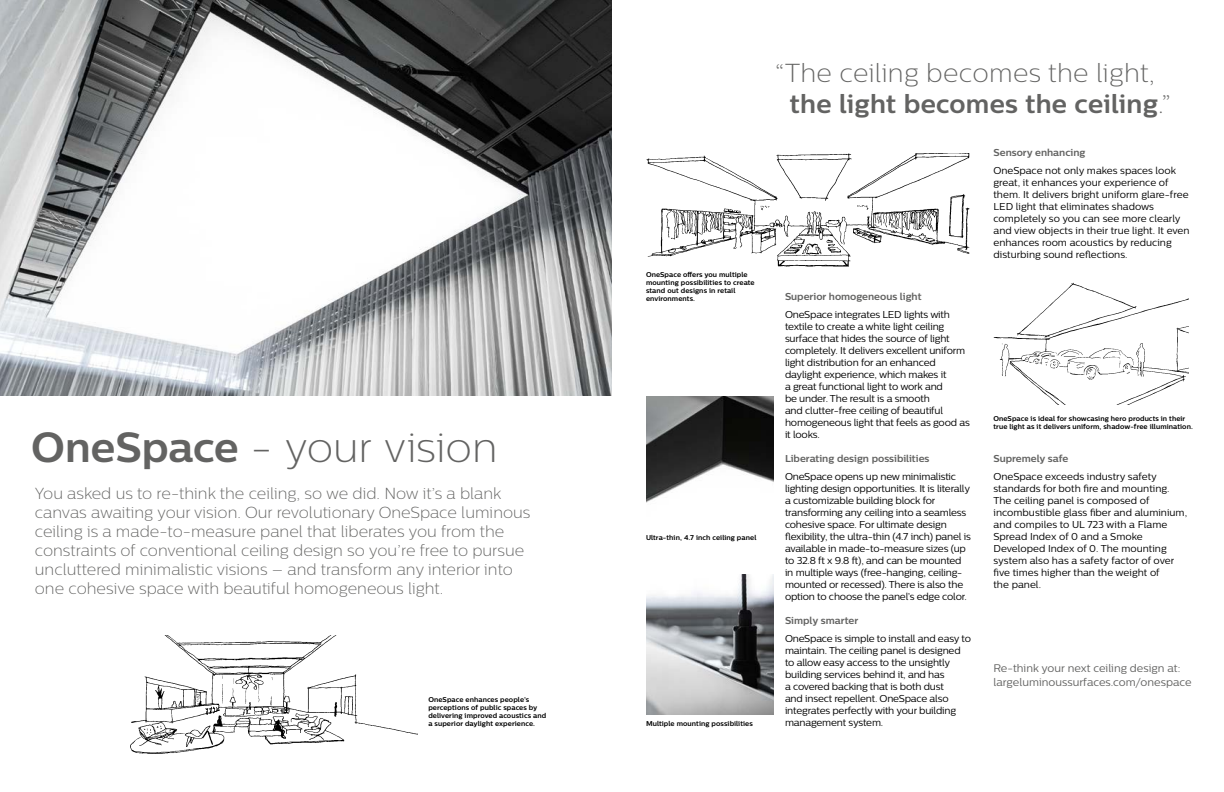
<style>
.page{position:relative;width:1224px;height:792px;background:#fff}
.page>*{position:absolute;margin:0;border:0;box-sizing:border-box;transform-origin:0 0}
.t1{font:42px "Centrale Sans X Light";letter-spacing:-.005em;color:#636362}
.t2{font:26px "Centrale Sans X Light";letter-spacing:.01em;color:#636362}
.t3{font:700 26px "Centrale Sans";letter-spacing:.01em;color:#636362}
.t4{font:16px/19px "Centrale Sans X Light";color:#636362}
.t5{font:11px/13.2px "Centrale Sans";color:#636362}
.t6{font:10px/12px "Centrale Sans";letter-spacing:-.02em;color:#000}
.t7{font:10px/12px "Centrale Sans";color:#000}
.t8{font:700 10px "Centrale Sans";color:#636362}
.t9{font:700 7px/8px "Centrale Sans";letter-spacing:.01em;color:#000}
.s1{font-family:"Centrale Sans";font-weight:700}
.s2{font-family:"Centrale Sans X Light";font-weight:400}
</style>
<div class="page">
<img style="left:131px;top:635px;width:287px;height:119px">
<img style="left:646px;top:153px;width:324px;height:114px">
<img style="left:993px;top:282px;width:195px;height:123px">
<img style="left:646px;top:396px;width:127px;height:107px">
<img style="left:646px;top:575px;width:127px;height:139px">
<img style="left:0;top:0;width:612px;height:396px">
<h1 class="t1" style="left:31px;top:424px;width:468px"><span class="s1">OneSpace</span> - your vision</h1>
<p class="t4" style="left:35px;top:484px;width:497px">You asked us to re-think the ceiling, so we did. Now it’s a blank canvas awaiting your vision. Our revolutionary OneSpace luminous ceiling is a made-to-measure panel that liberates you from the constraints of conventional ceiling design so you’re free to pursue uncluttered minimalistic visions – and transform any interior into one cohesive space with beautiful homogeneous light.</p>
<p class="t9" style="left:428px;top:695px;width:119px">OneSpace enhances people’s perceptions of public spaces by delivering improved acoustics and a superior daylight experience.</p>
<p class="t9" style="left:646px;top:271px;width:110px">OneSpace offers you multiple mounting possibilities to create stand out designs in retail environments.</p>
<p class="t9" style="left:646px;top:533px;width:112px">Ultra-thin, 4.7 inch ceiling panel</p>
<p class="t9" style="left:646px;top:719px;width:108px">Multiple mounting possibilities</p>
<h2 class="t2" style="left:775px;top:59px;width:382px">“The ceiling becomes the light,</h2>
<h2 class="t3" style="left:790px;top:89px;width:383px">the light becomes the ceiling<span class="s2">.”</span></h2>
<p class="t8" style="left:785px;top:290px;width:138px">Superior homogeneous light</p>
<p class="t6" style="left:785px;top:308px;width:186px">OneSpace integrates LED lights with textile to create a white light ceiling surface that hides the source of light completely. It delivers excellent uniform light distribution for an enhanced daylight experience, which makes it<br>a great functional light to work and<br>be under. The result is a smooth<br>and clutter-free ceiling of beautiful homogeneous light that feels as good as it looks.</p>
<p class="t8" style="left:785px;top:452px;width:146px">Liberating design possibilities</p>
<p class="t6" style="left:785px;top:470px;width:187px">OneSpace opens up new minimalistic lighting design opportunities. It is literally a customizable building block for transforming any ceiling into a seamless cohesive space. For ultimate design flexibility, the ultra-thin (4.7 inch) panel is available in made-to-measure sizes (up to 32.8 ft x 9.8 ft), and can be mounted in multiple ways (free-hanging, ceiling&shy;mounted or recessed). There is also the option to choose the panel’s edge color.</p>
<p class="t8" style="left:785px;top:614px;width:75px">Simply smarter</p>
<p class="t6" style="left:785px;top:632px;width:188px">OneSpace is simple to install and easy to maintain. The ceiling panel is designed to allow easy access to the unsightly building services behind it, and has<br>a covered backing that is both dust<br>and insect repellent. OneSpace also integrates perfectly with your building management system.</p>
<p class="t8" style="left:993px;top:146px;width:94px">Sensory enhancing</p>
<p class="t7" style="left:993px;top:164px;width:198px">OneSpace not only makes spaces look great, it enhances your experience of them. It delivers bright uniform glare-free LED light that eliminates shadows completely so you can see more clearly and view objects in their true light. It even enhances room acoustics by reducing disturbing sound reflections.</p>
<p class="t9" style="left:993px;top:414px;width:201px">OneSpace is ideal for showcasing hero products in their true light as it delivers uniform, shadow-free illumination.</p>
<p class="t8" style="left:993px;top:452px;width:76px">Supremely safe</p>
<p class="t7" style="left:993px;top:470px;width:195px">OneSpace exceeds industry safety standards for both fire and mounting.<br>The ceiling panel is composed of incombustible glass fiber and aluminium, and compiles to UL 723 with a Flame<br>Spread Index of 0 and a Smoke<br>Developed Index of 0. The mounting system also has a safety factor of over five times higher than the weight of<br>the panel.</p>
<p class="t5" style="left:993px;top:662px;width:200px">Re-think your next ceiling design at: largeluminoussurfaces.com/onespace</p>
</div>
